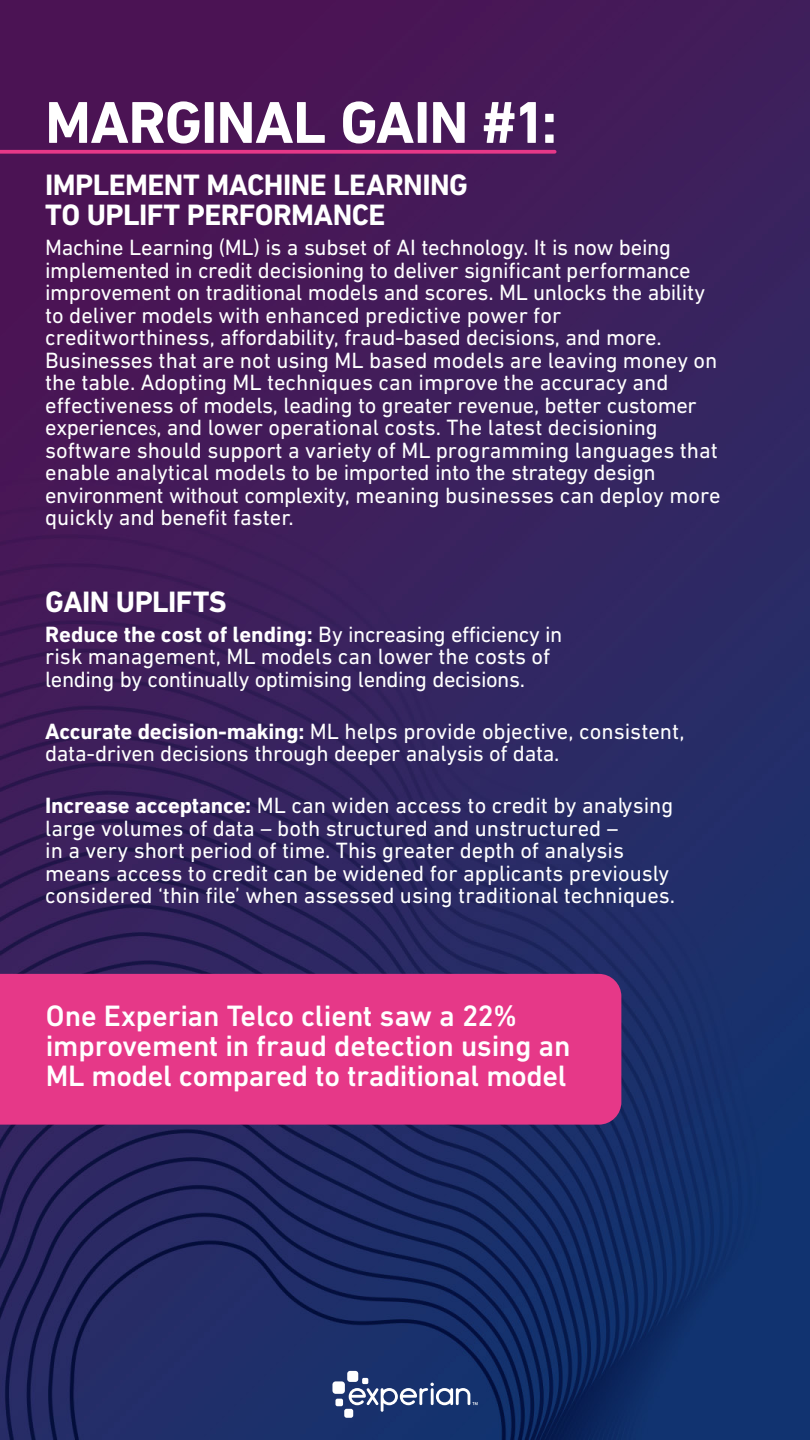
<style>
.page{position:relative;width:810px;height:1440px;background:#fff}
.page>*{position:absolute;margin:0;border:0;box-sizing:border-box;transform-origin:0 0}
.t1{font:700 60px "DIN Next W1 G";letter-spacing:-.015em;color:#fff}
.t2{font:500 30px/30px "DIN Next W1 G";letter-spacing:-.015em;color:#fff}
.t3{font:700 30px/30px "DIN Next W1 G";letter-spacing:-.02em;color:#fff}
.t4{font:22.5px/22.5px "DIN Next W1 G";color:#fff}
.t5{font:22.5px/22.2px "DIN Next W1 G";letter-spacing:-.02em;color:#fff}
.s1{font-family:"Minion Pro"}
.s2{font-weight:700}
</style>
<div class="page">
<img style="left:0;top:0;width:810px;height:1440px">
<div style="left:347px;top:1371px;width:11px;height:11px;background:#fff;border-radius:3px"></div>
<div style="left:332px;top:1381px;width:13px;height:13px;background:#fff;border-radius:3px"></div>
<div style="left:335px;top:1399px;width:8px;height:7px;background:#fff;border-radius:2px"></div>
<div style="left:344px;top:1409px;width:9px;height:9px;background:#fff;border-radius:2px"></div>
<svg style="left:349px;top:1378px;width:129px;height:34px"></svg>
<div style="left:0;top:974px;width:621px;height:151px;background:#e63888"></div>
<svg style="left:0;top:150px;width:555px;height:4px;background:#d73483"></svg>
<h1 class="t1" style="left:45px;top:87px;width:514px">MARGINAL GAIN #1:</h1>
<h2 class="t3" style="left:45px;top:170px;width:424px">IMPLEMENT MACHINE LEARNING<br>TO UPLIFT PERFORMANCE</h2>
<p class="t4" style="left:45px;top:236px;width:677px">Machine Learning (ML) is a subset of AI technology. It is now being implemented in credit decisioning to deliver significant performance improvement on traditional models and scores. ML unlocks the ability to deliver models with enhanced predictive power for creditworthiness, affordability, fraud-based decisions, and more.<br>Businesses that are not using ML based models are leaving money on the table. Adopting ML techniques can improve the accuracy and effectiveness of models, leading to greater revenue, better customer experience<span class="s1">s</span>, and lower operational costs. The latest decisioning software should support a variety of ML programming languages that enable analytical models to be imported into the strategy design environment without complexity, meaning businesses can deploy more quickly and benefit faster.</p>
<h2 class="t3" style="left:45px;top:586px;width:183px">GAIN UPLIFTS</h2>
<p class="t5" style="left:45px;top:623px;width:519px"><span class="s2">Reduce the cost of lending:</span> By increasing efficiency in risk management, ML models can lower the costs of lending by continually optimising lending decisions.</p>
<p class="t4" style="left:45px;top:720px;width:641px;line-height:21.9px"><span class="s2">Accurate decision-making:</span> ML helps provide objective, consistent, data-driven decisions through deeper analysis of data.</p>
<p class="t4" style="left:45px;top:794px;width:632px"><span class="s2">Increase acceptance:</span> ML can widen access to credit by analysing large volumes of data – both structured and unstructured –<br>in a very short period of time. This greater depth of analysis means access to credit can be widened for applicants previously considered ‘thin file’ when assessed using traditional techniques.</p>
<h2 class="t2" style="left:46px;top:1001px;width:526px">One Experian Telco client saw a 22% improvement in fraud detection using an<br>ML model compared to traditional model</h2>
</div>
